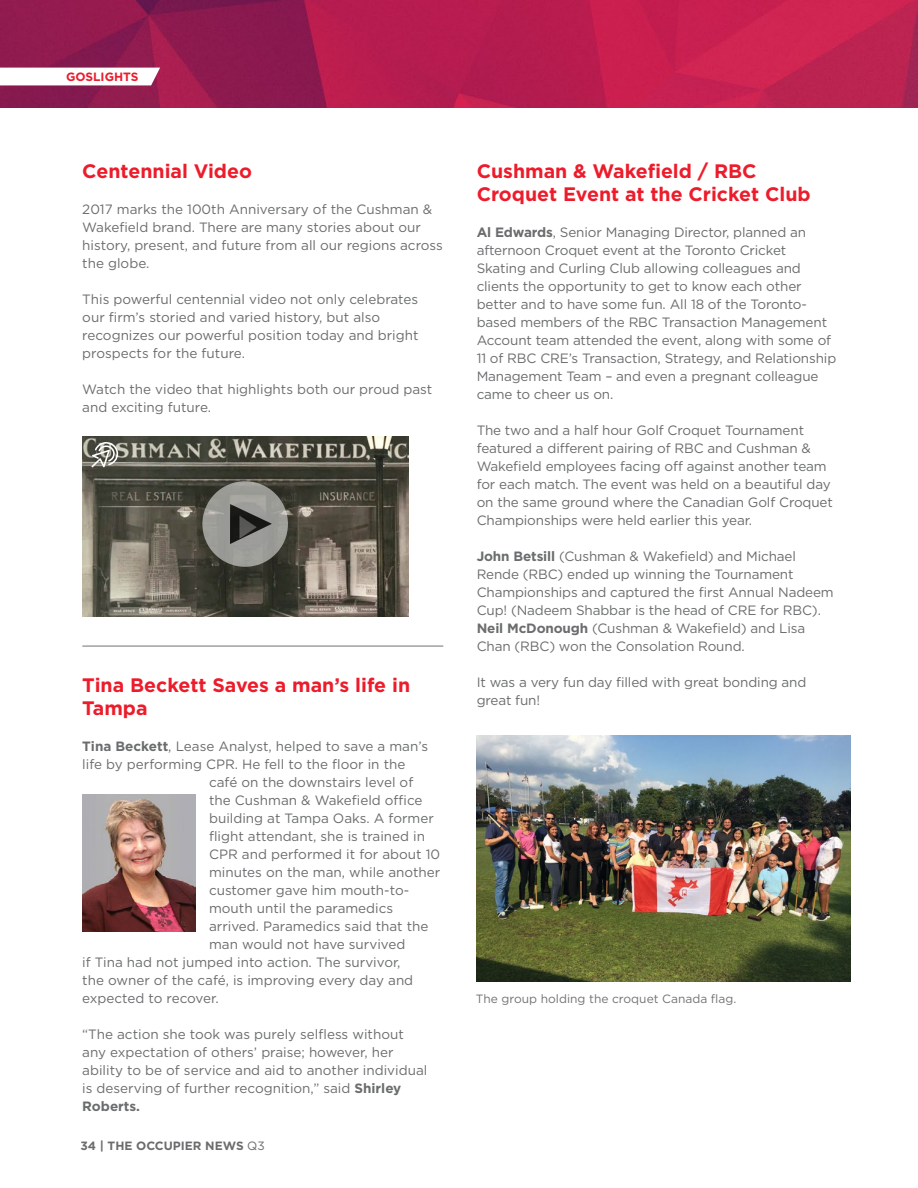
<style>
.page{position:relative;width:918px;height:1188px;background:#fff}
.page>*{position:absolute;margin:0;border:0;box-sizing:border-box;transform-origin:0 0}
.t1{font:700 19.5px/23.4px "Gotham";color:#ed1c2b}
.t2{font:13.5px/18px "Gotham";letter-spacing:-.01em;color:#6a6c6d}
.t3{font:12px "Gotham";color:#717271}
.t4{font:700 12px "Gotham";color:#6a6c6d}
.t5{font:700 12px "Gotham";color:#ea1d2d}
.s1{font-weight:700}
.s2{font-weight:400}
</style>
<div class="page">
<img style="left:0;top:0;width:918px;height:108px">
<img style="left:476px;top:735px;width:374px;height:247px">
<hr style="left:83px;top:646px;width:360px;height:1px;background:#707272">
<img style="left:82px;top:436px;width:326px;height:181px">
<svg style="left:91px;top:442px;width:27px;height:25px"></svg>
<svg style="left:202px;top:481px;width:86px;height:86px;background:#9b9b97"></svg>
<svg style="left:230px;top:504px;width:42px;height:40px;background:#61615e"></svg>
<svg style="left:0;top:68px;width:160px;height:17px"></svg>
<img style="left:82px;top:794px;width:114px;height:138px">
<p class="t5" style="left:66px;top:69px;width:74px">GOSLIGHTS</p>
<h1 class="t1" style="left:82px;top:159px;width:171px">Centennial Video</h1>
<p class="t2" style="left:82px;top:200px;width:362px">2017 marks the 100th Anniversary of the Cushman &amp; Wakefield brand. There are many stories about our history, present, and future from all our regions across the globe.</p>
<p class="t2" style="left:82px;top:290px;width:338px">This powerful centennial video not only celebrates our firm’s storied and varied history, but also recognizes our powerful position today and bright prospects for the future.</p>
<p class="t2" style="left:82px;top:380px;width:351px">Watch the video that highlights both our proud past and exciting future.</p>
<h1 class="t1" style="left:82px;top:673px;width:329px">Tina Beckett Saves a man’s life in<br>Tampa</h1>
<p class="t2" style="left:82px;top:737px;width:347px"><span class="s1">Tina Beckett</span>, Lease Analyst, helped to save a man’s</p>
<p class="t2" style="left:82px;top:755px;width:325px">life by performing CPR. He fell to the floor in the</p>
<p class="t2" style="left:209px;top:773px;width:206px">café on the downstairs level of</p>
<p class="t2" style="left:209px;top:791px;width:215px">the Cushman &amp; Wakefield office</p>
<p class="t2" style="left:209px;top:809px;width:226px">building at Tampa Oaks. A former</p>
<p class="t2" style="left:209px;top:827px;width:218px">flight attendant, she is trained in</p>
<p class="t2" style="left:209px;top:845px;width:233px">CPR and performed it for about 10</p>
<p class="t2" style="left:209px;top:863px;width:233px">minutes on the man, while another</p>
<p class="t2" style="left:209px;top:881px;width:202px">customer gave him mouth-to-</p>
<p class="t2" style="left:209px;top:899px;width:186px">mouth until the paramedics</p>
<p class="t2" style="left:209px;top:917px;width:221px">arrived. Paramedics said that the</p>
<p class="t2" style="left:209px;top:935px;width:198px">man would not have survived</p>
<p class="t2" style="left:82px;top:953px;width:320px">if Tina had not jumped into action. The survivor,</p>
<p class="t2" style="left:82px;top:971px;width:332px">the owner of the café, is improving every day and</p>
<p class="t2" style="left:82px;top:989px;width:138px">expected to recover.</p>
<p class="t2" style="left:82px;top:1025px;width:347px">“The action she took was purely selfless without any expectation of others’ praise; however, her ability to be of service and aid to another individual is deserving of further recognition,” said <span class="s1">Shirley Roberts.</span></p>
<p class="t4" style="left:81px;top:1138px;width:186px">34 | THE OCCUPIER NEWS <span class="s2">Q3</span></p>
<h1 class="t1" style="left:477px;top:159px;width:335px">Cushman &amp; Wakefield / RBC<br>Croquet Event at the Cricket Club</h1>
<p class="t2" style="left:477px;top:223px;width:361px"><span class="s1">Al Edwards</span>, Senior Managing Director, planned an afternoon Croquet event at the Toronto Cricket Skating and Curling Club allowing colleagues and clients the opportunity to get to know each other better and to have some fun. All 18 of the Toronto&shy;based members of the RBC Transaction Management Account team attended the event, along with some of 11 of RBC CRE’s Transaction, Strategy, and Relationship Management Team – and even a pregnant colleague came to cheer us on.</p>
<p class="t2" style="left:477px;top:421px;width:358px">The two and a half hour Golf Croquet Tournament featured a different pairing of RBC and Cushman &amp; Wakefield employees facing off against another team for each match. The event was held on a beautiful day on the same ground where the Canadian Golf Croquet Championships were held earlier this year.</p>
<p class="t2" style="left:477px;top:547px;width:359px"><span class="s1">John Betsill</span> (Cushman &amp; Wakefield) and Michael Rende (RBC) ended up winning the Tournament Championships and captured the first Annual Nadeem Cup! (Nadeem Shabbar is the head of CRE for RBC).<br><span class="s1">Neil McDonough</span> (Cushman &amp; Wakefield) and Lisa Chan (RBC) won the Consolation Round.</p>
<p class="t2" style="left:477px;top:673px;width:331px">It was a very fun day filled with great bonding and great fun!</p>
<p class="t3" style="left:476px;top:991px;width:262px">The group holding the croquet Canada flag.</p>
</div>
